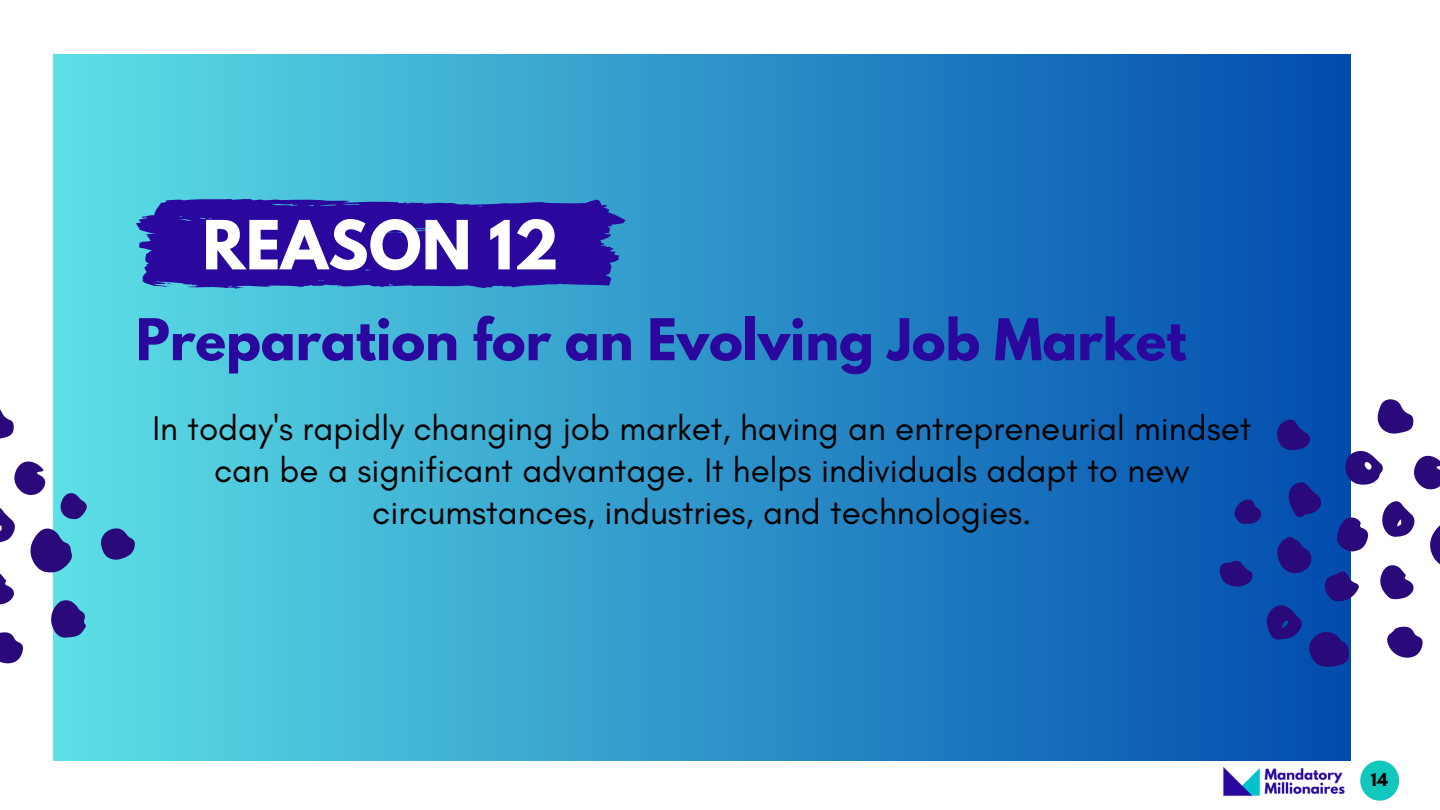
<style>
.page{position:relative;width:1440px;height:810px;background:#fff}
.page>*{position:absolute;margin:0;border:0;box-sizing:border-box;transform-origin:0 0}
.t1{font:700 60px "League Spartan";letter-spacing:.005em;color:#fff}
.t2{font:700 51px "League Spartan";color:#2a089d}
.t3{font:35px/42px "Glacial Indifference";color:#000;text-align:center}
.t4{font:700 19px "Glacial Indifference";color:#000}
</style>
<div class="page">
<div style="left:53px;top:54px;width:1298px;height:707px;background:linear-gradient(to right,#5de0e6,#014bad)"></div>
<svg style="left:136px;top:198px;width:489px;height:91px;background:#2d1da4"></svg>
<svg style="left:30px;top:526px;width:43px;height:47px;background:#5156a2"></svg>
<svg style="left:51px;top:600px;width:36px;height:38px"></svg>
<svg style="left:0;top:409px;width:14px;height:30px"></svg>
<svg style="left:0;top:632px;width:23px;height:31px"></svg>
<svg style="left:0;top:508px;width:15px;height:35px"></svg>
<svg style="left:0;top:573px;width:14px;height:32px"></svg>
<svg style="left:100px;top:527px;width:35px;height:33px"></svg>
<svg style="left:14px;top:461px;width:32px;height:34px"></svg>
<svg style="left:59px;top:492px;width:29px;height:28px"></svg>
<svg style="left:1219px;top:399px;width:221px;height:268px"></svg>
<img style="left:1223px;top:767px;width:122px;height:29px">
<div style="left:1360px;top:761px;width:39px;height:40px;background:#12c8be;border-radius:50%"></div>
<p class="t1" style="left:202px;top:215px;width:358px">REASON 12</p>
<p class="t2" style="left:136px;top:314px;width:1052px">Preparation for an Evolving Job Market</p>
<p class="t3" style="left:153px;top:407px;width:1100px">In today's rapidly changing job market, having an entrepreneurial mindset can be a significant advantage. It helps individuals adapt to new circumstances, industries, and technologies.</p>
<p class="t4" style="left:1371px;top:768px;width:19px">14</p>
</div>
